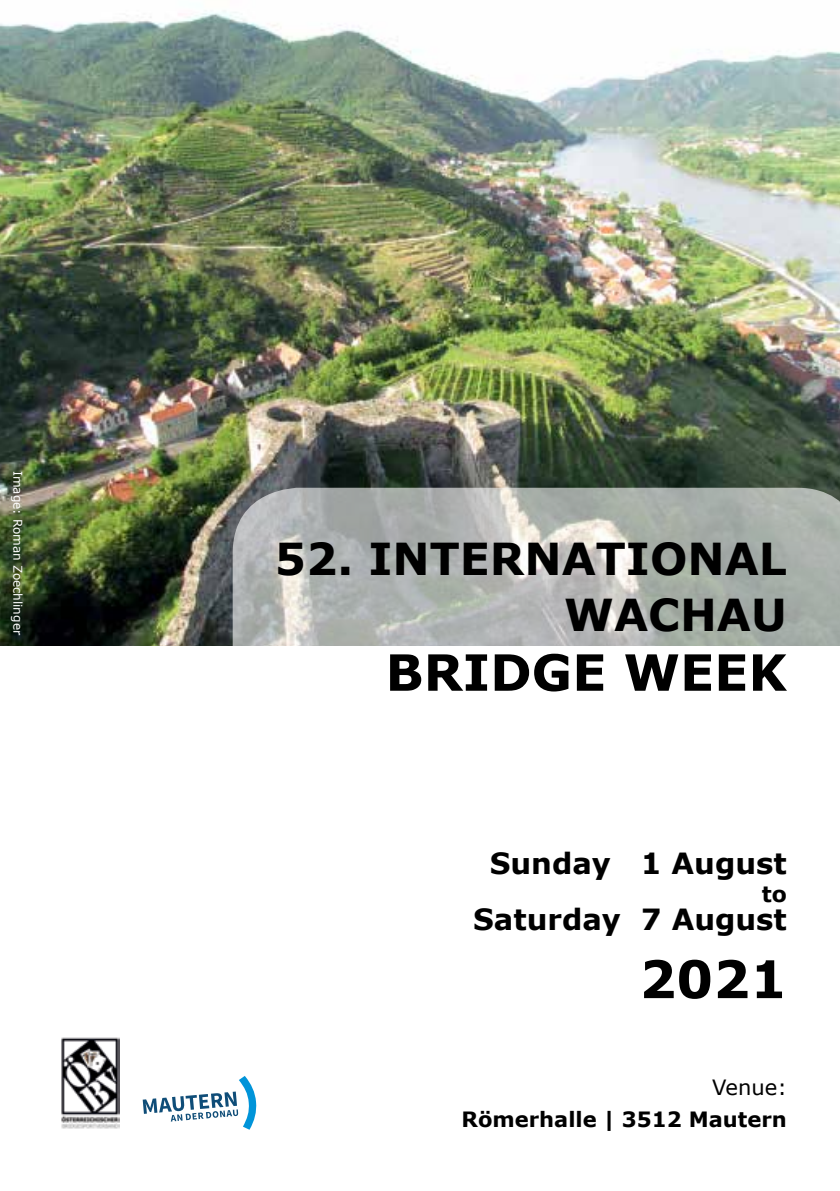
<style>
.page{position:relative;width:840px;height:1191px;background:#fff}
.page>*{position:absolute;margin:0;border:0;box-sizing:border-box;transform-origin:0 0}
.t1{font:700 51.8px "Verdana";color:#000}
.t2{font:700 50px "Verdana";color:#000}
.t3{font:700 44px/56px "Verdana";color:#000;text-align:right}
.t4{font:700 29.2px "Verdana";color:#000}
.t5{font:700 22px "Verdana";color:#000}
.t6{font:700 21px "Verdana";color:#000}
.t7{font:21px "Verdana";color:#000}
.t8{font:12px "Verdana";color:#fff}
</style>
<div class="page">
<img style="left:0;top:10px;width:839px;height:635px">
<svg style="left:232px;top:488px;width:607px;height:158px;background:#b1b5b1"></svg>
<img style="left:61px;top:1037px;width:59px;height:92px">
<svg style="left:143px;top:1076px;width:114px;height:53px"></svg>
<p class="t8" style="left:26px;top:470px;width:166px;rotate:90deg">Image: Roman Zoechlinger</p>
<h3 class="t3" style="left:275px;top:530px;width:513px">52. INTERNATIONAL<br>WACHAU</h3>
<h2 class="t2" style="left:385px;top:637px;width:403px">BRIDGE WEEK</h2>
<p class="t4" style="left:489px;top:843px;width:298px">Sunday 1 August</p>
<p class="t5" style="left:761px;top:879px;width:27px">to</p>
<p class="t4" style="left:473px;top:899px;width:315px">Saturday 7 August</p>
<h1 class="t1" style="left:639px;top:942px;width:149px">2021</h1>
<p class="t7" style="left:711px;top:1072px;width:76px">Venue:</p>
<p class="t6" style="left:461px;top:1104px;width:327px">Römerhalle | 3512 Mautern</p>
</div>
